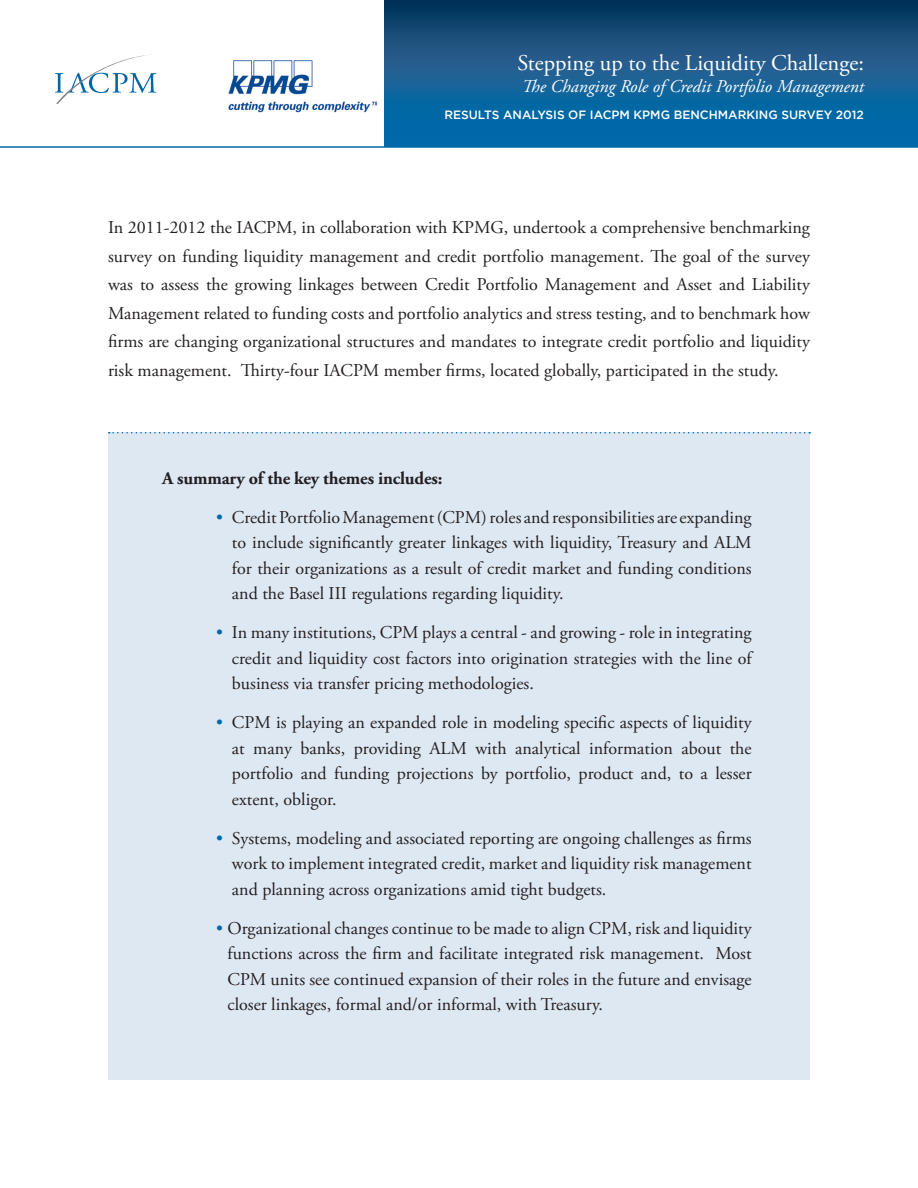
<style>
.page{position:relative;width:918px;height:1188px;background:#fff}
.page>*{position:absolute;margin:0;border:0;box-sizing:border-box;transform-origin:0 0}
.t1{font:22.5px "Adobe Garamond Pro";color:#fff}
.main_text{font:18px/25.5px "Adobe Garamond Pro";color:#231f20;text-align:justify}
.t2{font:italic 18px "Adobe Garamond Pro";color:#fff}
.main_text-2{font:700 18px "Adobe Garamond Pro";letter-spacing:-.01em;color:#231f20}
.t3{font:500 12px "Gotham";color:#fff}
.s1{color:#0068a9}
</style>
<div class="page">
<div style="left:108px;top:432px;width:702px;height:648px;background:#dee8f3"></div>
<svg style="left:384px;top:0;width:534px;height:146px;background:#0f598c"></svg>
<svg style="left:55px;top:54px;width:102px;height:50px"></svg>
<svg style="left:109px;top:432px;width:701px;height:2px"></svg>
<img style="left:228px;top:60px;width:149px;height:53px">
<div style="left:80px;top:94px;width:124px;height:58px;background:#fff"></div>
<hr style="left:0;top:146px;width:918px;height:2px;background:#0068a9">
<p class="t1" style="left:518px;top:50px;width:348px">Stepping up to the Liquidity Challenge:</p>
<p class="t2" style="left:522px;top:75px;width:344px">The Changing Role of Credit Portfolio Management</p>
<p class="t3" style="left:444px;top:107px;width:421px">RESULTS ANALYSIS OF IACPM KPMG BENCHMARKING SURVEY 2012</p>
<p class="main_text" style="left:108px;top:214px;width:703px;line-height:28.5px">In 2011-2012 the IACPM, in collaboration with KPMG, undertook a comprehensive benchmarking survey on funding liquidity management and credit portfolio management. The goal of the survey was to assess the growing linkages between Credit Portfolio Management and Asset and Liability Management related to funding costs and portfolio analytics and stress testing, and to benchmark how firms are changing organizational structures and mandates to integrate credit portfolio and liquidity risk management. Thirty-four IACPM member firms, located globally, participated in the study.</p>
<p class="main_text-2" style="left:162px;top:467px;width:282px">A summary of the key themes includes:</p>
<p class="main_text" style="left:232px;top:505px;width:521px;text-indent:-16px"><span class="s1">•</span> Credit Portfolio Management (CPM) roles and responsibilities are expanding to include significantly greater linkages with liquidity, Treasury and ALM for their organizations as a result of credit market and funding conditions and the Basel III regulations regarding liquidity.</p>
<p class="main_text" style="left:232px;top:620px;width:521px;text-indent:-16px"><span class="s1">•</span> In many institutions, CPM plays a central - and growing - role in integrating credit and liquidity cost factors into origination strategies with the line of business via transfer pricing methodologies.</p>
<p class="main_text" style="left:232px;top:710px;width:521px;text-indent:-16px"><span class="s1">•</span> CPM is playing an expanded role in modeling specific aspects of liquidity at many banks, providing ALM with analytical information about the portfolio and funding projections by portfolio, product and, to a lesser extent, obligor.</p>
<p class="main_text" style="left:232px;top:826px;width:521px;text-indent:-16px"><span class="s1">•</span> Systems, modeling and associated reporting are ongoing challenges as firms work to implement integrated credit, market and liquidity risk management and planning across organizations amid tight budgets.</p>
<p class="main_text" style="left:227px;top:916px;width:526px;text-indent:-11px"><span class="s1">•</span> Organizational changes continue to be made to align CPM, risk and liquidity functions across the firm and facilitate integrated risk management. Most CPM units see continued expansion of their roles in the future and envisage closer linkages, formal and/or informal, with Treasury.</p>
</div>
